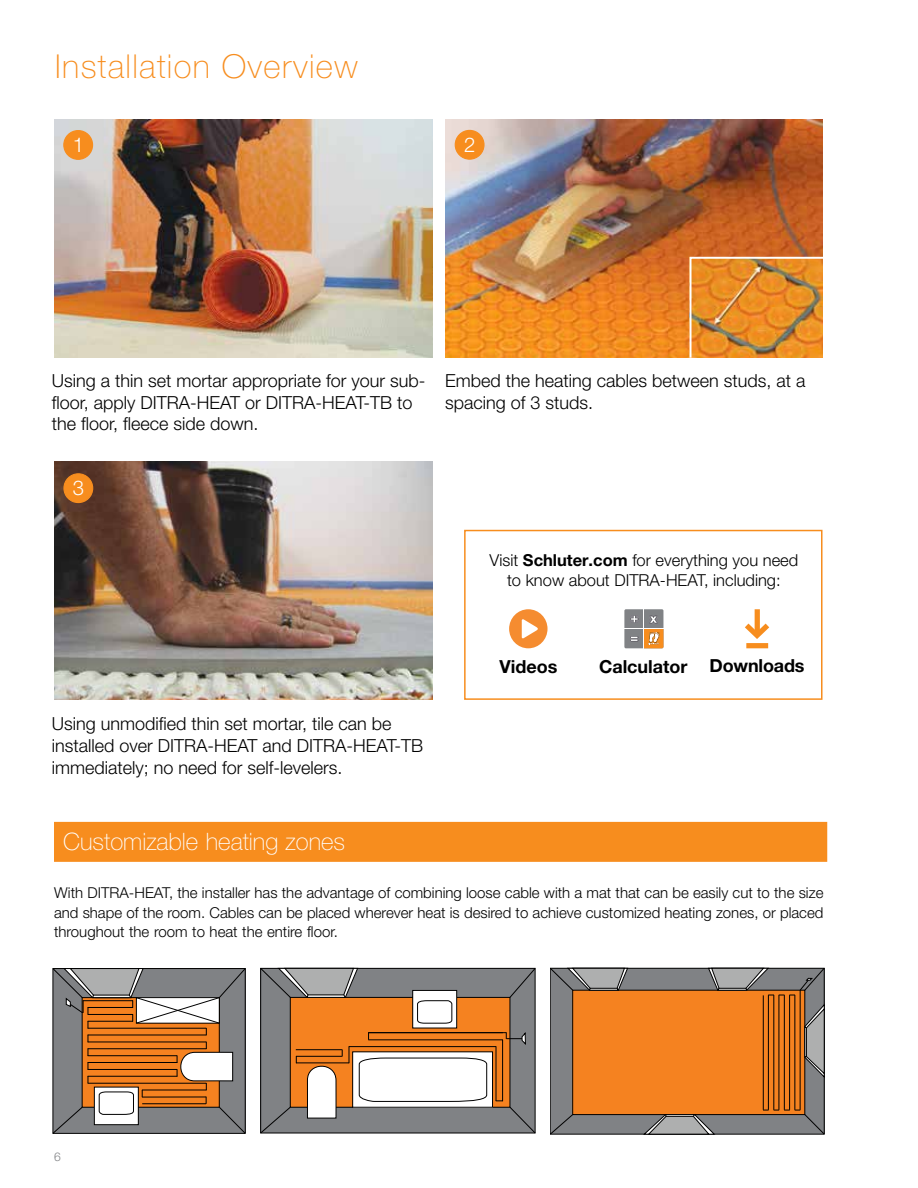
<style>
.page{position:relative;width:918px;height:1188px;background:#fff}
.page>*{position:absolute;margin:0;border:0;box-sizing:border-box;transform-origin:0 0}
.t1{font:100 33px "Helvetica Neue LT Pro";letter-spacing:.04em;color:#f78d1e}
.t2{font:100 24px "Helvetica Neue LT Pro";color:#fff}
.t3{font:300 20.4px "Helvetica Neue LT Pro";color:#fff}
.t4{font:300 18px/21.6px "Helvetica Neue LT Pro";color:#000}
.t5{font:700 18px "Helvetica Neue LT Pro";color:#000}
.t6{font:300 16.5px/19.8px "Helvetica Neue LT Pro";color:#000;text-align:center}
.t7{font:300 15px/19.5px "Helvetica Neue LT Pro";color:#000;text-align:justify}
.t8{font:300 12px "Helvetica Neue LT Pro";color:#808285}
.s1{font-weight:700}
</style>
<div class="page">
<div style="left:54px;top:822px;width:773px;height:40px;background:#f78d1e;border:2px solid #f78d1e"></div>
<img style="left:54px;top:120px;width:378px;height:238px">
<img style="left:445px;top:120px;width:378px;height:238px">
<img style="left:54px;top:462px;width:378px;height:238px">
<img style="left:689px;top:256px;width:134px;height:102px">
<div style="left:261px;top:968px;width:274px;height:165px;background:#808285"></div>
<div style="left:290px;top:997px;width:220px;height:110px;background:#f58220"></div>
<div style="left:290px;top:997px;width:220px;height:110px;border:1px solid #000"></div>
<svg style="left:510px;top:968px;width:25px;height:30px"></svg>
<svg style="left:260px;top:1107px;width:31px;height:26px"></svg>
<svg style="left:510px;top:1107px;width:25px;height:26px"></svg>
<div style="left:353px;top:1052px;width:140px;height:55px;background:#fff"></div>
<svg style="left:359px;top:1058px;width:128px;height:44px"></svg>
<svg style="left:260px;top:968px;width:98px;height:30px"></svg>
<svg style="left:506px;top:1032px;width:20px;height:12px"></svg>
<hr style="left:368px;top:1040px;width:135px;height:1px;background:#000">
<hr style="left:296px;top:1063px;width:53px;height:1px;background:#000">
<hr style="left:296px;top:1056px;width:46px;height:1px;background:#000">
<hr style="left:502px;top:1040px;width:1px;height:61px;background:#000">
<hr style="left:496px;top:1046px;width:1px;height:55px;background:#000">
<hr style="left:296px;top:1049px;width:46px;height:1px;background:#000">
<svg style="left:349px;top:1047px;width:1px;height:16px"></svg>
<hr style="left:368px;top:1032px;width:138px;height:1px;background:#000">
<hr style="left:349px;top:1046px;width:147px;height:1px;background:#000">
<div style="left:413px;top:990px;width:44px;height:38px;background:#fff"></div>
<div style="left:413px;top:990px;width:44px;height:38px;border:1px solid #000"></div>
<svg style="left:417px;top:1001px;width:35px;height:22px"></svg>
<svg style="left:307px;top:1062px;width:29px;height:57px;background:#e4d9d0"></svg>
<div style="left:551px;top:968px;width:273px;height:166px;background:#808285"></div>
<div style="left:573px;top:990px;width:232px;height:125px;background:#f58220"></div>
<div style="left:573px;top:990px;width:232px;height:125px;border:1px solid #000"></div>
<svg style="left:551px;top:1114px;width:22px;height:20px"></svg>
<svg style="left:551px;top:968px;width:77px;height:22px"></svg>
<svg style="left:644px;top:1114px;width:70px;height:20px"></svg>
<hr style="left:800px;top:990px;width:1px;height:120px;background:#000">
<hr style="left:795px;top:995px;width:1px;height:115px;background:#000">
<hr style="left:784px;top:995px;width:1px;height:115px;background:#000">
<hr style="left:789px;top:995px;width:1px;height:115px;background:#000">
<hr style="left:779px;top:995px;width:1px;height:115px;background:#000">
<hr style="left:774px;top:995px;width:1px;height:115px;background:#000">
<hr style="left:763px;top:995px;width:1px;height:115px;background:#000">
<svg style="left:708px;top:968px;width:116px;height:28px"></svg>
<hr style="left:768px;top:995px;width:1px;height:115px;background:#000">
<svg style="left:763px;top:1110px;width:61px;height:24px"></svg>
<svg style="left:805px;top:1005px;width:19px;height:72px"></svg>
<svg style="left:53px;top:968px;width:192px;height:166px;background:#a9886d"></svg>
<div style="left:64px;top:474px;width:29px;height:29px;background:#f78d1e;border-radius:50%"></div>
<div style="left:63px;top:473px;width:30px;height:30px;border:1px solid #f78d1e;border-radius:50%"></div>
<div style="left:455px;top:130px;width:29px;height:29px;background:#f78d1e;border-radius:50%"></div>
<div style="left:455px;top:130px;width:30px;height:30px;border:1px solid #f78d1e;border-radius:50%"></div>
<div style="left:64px;top:131px;width:29px;height:28px;background:#f78d1e;border-radius:50%"></div>
<div style="left:63px;top:130px;width:30px;height:30px;border:1px solid #f78d1e;border-radius:50%"></div>
<div style="left:464px;top:530px;width:359px;height:170px;border:2px solid #f78d1e"></div>
<div style="left:624px;top:609px;width:39px;height:39px;background:#808285;border-radius:2px"></div>
<svg style="left:630px;top:636px;width:8px;height:6px"></svg>
<svg style="left:631px;top:615px;width:7px;height:8px"></svg>
<svg style="left:650px;top:616px;width:7px;height:7px"></svg>
<hr style="left:644px;top:609px;width:1px;height:39px;background:#fff">
<hr style="left:624px;top:629px;width:39px;height:1px;background:#fff">
<svg style="left:644px;top:629px;width:19px;height:19px"></svg>
<div style="left:755px;top:609px;width:5px;height:26px;background:#f78d1e"></div>
<svg style="left:745px;top:618px;width:25px;height:21px"></svg>
<div style="left:746px;top:643px;width:22px;height:5px;background:#f78d1e"></div>
<svg style="left:509px;top:609px;width:39px;height:39px"></svg>
<h1 class="t1" style="left:55px;top:47px;width:304px">Installation Overview</h1>
<p class="t3" style="left:73px;top:132px;width:13px">1</p>
<p class="t3" style="left:464px;top:132px;width:13px">2</p>
<p class="t4" style="left:52px;top:370px;width:375px">Using a thin set mortar appropriate for your sub&shy;floor, apply DITRA-HEAT or DITRA-HEAT-TB to the floor, fleece side down.</p>
<p class="t4" style="left:445px;top:370px;width:362px">Embed the heating cables between studs, at a spacing of 3 studs.</p>
<p class="t3" style="left:73px;top:476px;width:13px">3</p>
<p class="t4" style="left:52px;top:713px;width:373px">Using unmodified thin set mortar, tile can be installed over DITRA-HEAT and DITRA-HEAT-TB immediately; no need for self-levelers.</p>
<h2 class="t2" style="left:63px;top:828px;width:283px">Customizable heating zones</h2>
<p class="t6" style="left:490px;top:550px;width:310px">Visit <span class="s1">Schluter.com</span> for everything you need to know about DITRA-HEAT, including:</p>
<p class="t5" style="left:500px;top:656px;width:59px">Videos</p>
<p class="t5" style="left:599px;top:656px;width:207px">Calculator Downloads</p>
<p class="t7" style="left:54px;top:883px;width:771px">With DITRA-HEAT, the installer has the advantage of combining loose cable with a mat that can be easily cut to the size and shape of the room. Cables can be placed wherever heat is desired to achieve customized heating zones, or placed throughout the room to heat the entire floor.</p>
<p class="t8" style="left:54px;top:1149px;width:8px">6</p>
</div>
